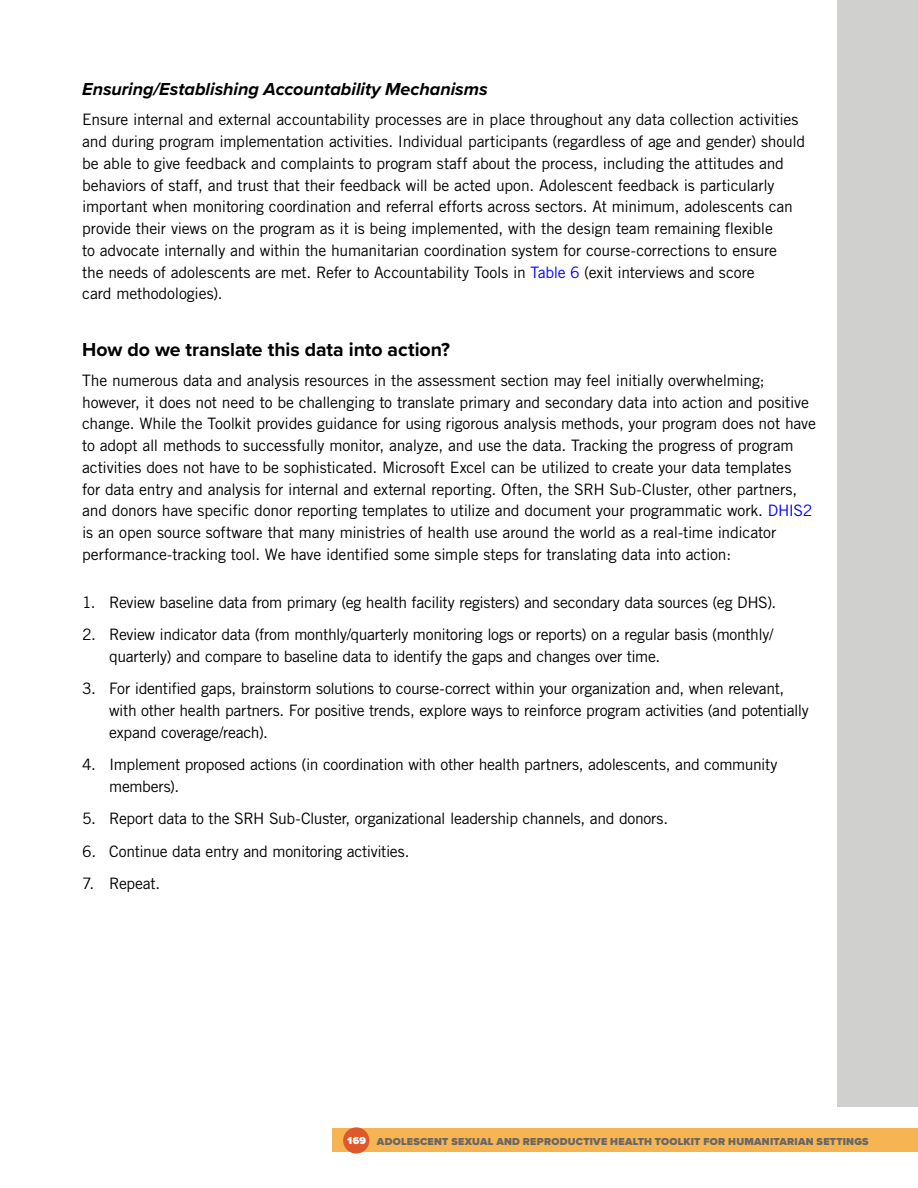
<style>
.page{position:relative;width:918px;height:1188px;background:#fff}
.page>*{position:absolute;margin:0;border:0;box-sizing:border-box;transform-origin:0 0}
.t1{font:700 19.5px "Proxima Nova";letter-spacing:-.005em;color:#000}
.t2{font:italic 700 18px "Proxima Nova";color:#000}
.t3{font:15.75px/21.8px "Trade Gothic LT Std";letter-spacing:-.015em;color:#000}
.t4{font:900 10.5px "Proxima Nova";letter-spacing:.025em;color:#666767}
.s1{color:#00f}
.s2{color:#fff}
</style>
<div class="page">
<div style="left:837px;top:0;width:81px;height:1107px;background:#d0d1cf"></div>
<div style="left:332px;top:1129px;width:586px;height:23px;background:#f6b452"></div>
<div style="left:343px;top:1127px;width:26px;height:27px;background:#dd582b;border-radius:50%"></div>
<p class="t2" style="left:82px;top:76px;width:407px">Ensuring/Establishing Accountability Mechanisms</p>
<p class="t3" style="left:82px;top:109px;width:725px">Ensure internal and external accountability processes are in place throughout any data collection activities and during program implementation activities. Individual participants (regardless of age and gender) should be able to give feedback and complaints to program staff about the process, including the attitudes and behaviors of staff, and trust that their feedback will be acted upon. Adolescent feedback is particularly important when monitoring coordination and referral efforts across sectors. At minimum, adolescents can provide their views on the program as it is being implemented, with the design team remaining flexible<br>to advocate internally and within the humanitarian coordination system for course-corrections to ensure<br>the needs of adolescents are met. Refer to Accountability Tools in <span class="s1">Table 6</span> (exit interviews and score<br>card methodologies).</p>
<p class="t1" style="left:82px;top:335px;width:369px">How do we translate this data into action?</p>
<p class="t3" style="left:82px;top:369px;width:735px">The numerous data and analysis resources in the assessment section may feel initially overwhelming; however, it does not need to be challenging to translate primary and secondary data into action and positive change. While the Toolkit provides guidance for using rigorous analysis methods, your program does not have to adopt all methods to successfully monitor, analyze, and use the data. Tracking the progress of program activities does not have to be sophisticated. Microsoft Excel can be utilized to create your data templates<br>for data entry and analysis for internal and external reporting. Often, the SRH Sub-Cluster, other partners, and donors have specific donor reporting templates to utilize and document your programmatic work. <span class="s1">DHIS2 </span>is an open source software that many ministries of health use around the world as a real-time indicator performance-tracking tool. We have identified some simple steps for translating data into action:</p>
<p class="t3" style="left:82px;top:591px;width:696px">1. Review baseline data from primary (eg health facility registers) and secondary data sources (eg DHS).</p>
<p class="t3" style="left:109px;top:623px;width:666px;text-indent:-27px">2. Review indicator data (from monthly/quarterly monitoring logs or reports) on a regular basis (monthly/ quarterly) and compare to baseline data to identify the gaps and changes over time.</p>
<p class="t3" style="left:109px;top:678px;width:701px;text-indent:-27px">3. For identified gaps, brainstorm solutions to course-correct within your organization and, when relevant, with other health partners. For positive trends, explore ways to reinforce program activities (and potentially expand coverage/reach).</p>
<p class="t3" style="left:109px;top:753px;width:670px;text-indent:-27px">4. Implement proposed actions (in coordination with other health partners, adolescents, and community members).</p>
<p class="t3" style="left:82px;top:808px;width:587px">5. Report data to the SRH Sub-Cluster, organizational leadership channels, and donors.</p>
<p class="t3" style="left:82px;top:840px;width:329px">6. Continue data entry and monitoring activities.</p>
<p class="t3" style="left:82px;top:872px;width:79px">7. Repeat.</p>
<p class="t4" style="left:347px;top:1134px;width:523px"><span class="s2">169</span> ADOLESCENT SEXUAL AND REPRODUCTIVE HEALTH TOOLKIT FOR HUMANITARIAN SETTINGS</p>
</div>
